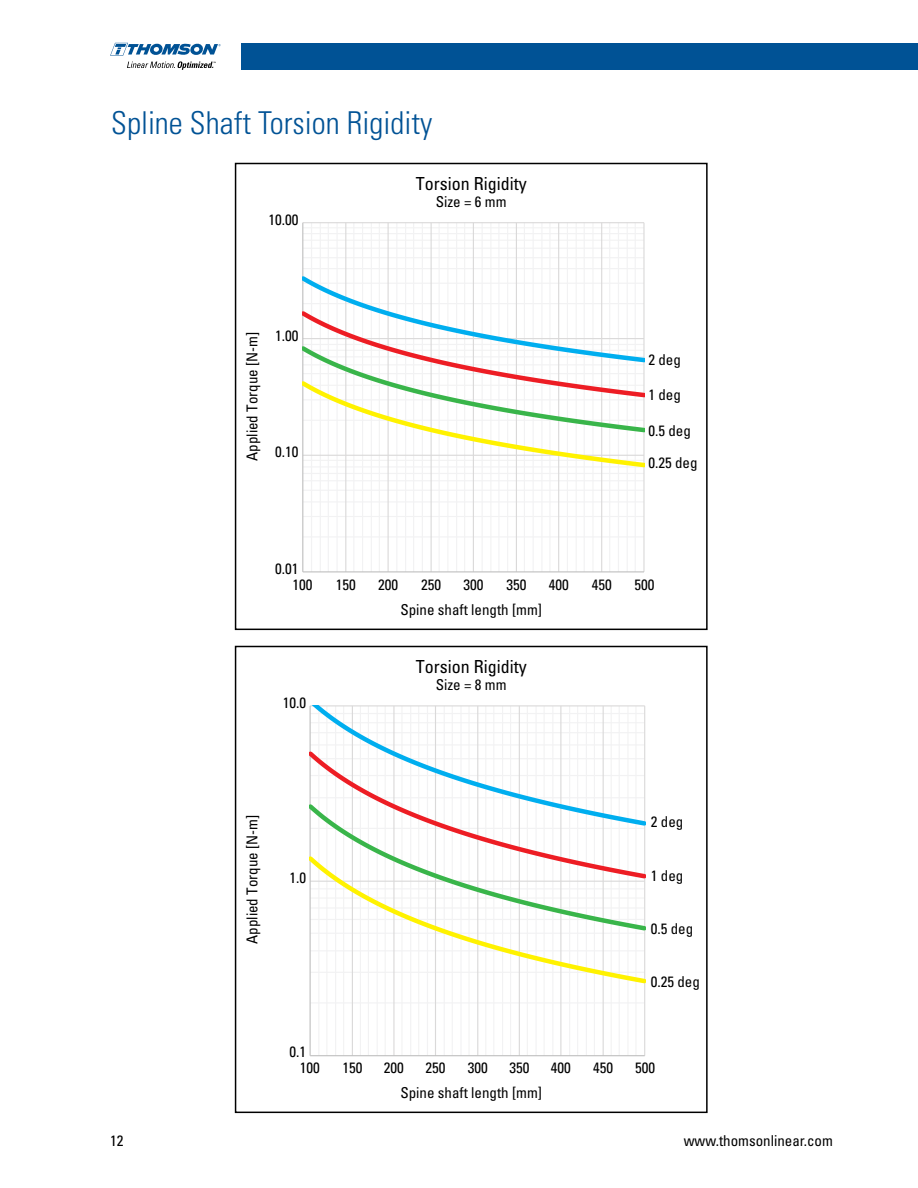
<style>
.page{position:relative;width:918px;height:1188px;background:#fff}
.page>*{position:absolute;margin:0;border:0;box-sizing:border-box;transform-origin:0 0}
.t1{font:300 condensed 31.5px "Univers LT Std";color:#005295}
.t2{font:condensed 18px "Univers LT Std";color:#000}
.t3{font:condensed 15px "Univers LT Std";color:#000}
</style>
<div class="page">
<div style="left:242px;top:43px;width:676px;height:27px;background:#005295"></div>
<svg style="left:110px;top:43px;width:111px;height:27px"></svg>
<div style="left:235px;top:646px;width:473px;height:467px;border:2px solid #000"></div>
<hr style="left:310px;top:1002px;width:335px;height:1px;background:#f2f2f3">
<hr style="left:318px;top:706px;width:1px;height:350px;background:#f2f2f3">
<hr style="left:326px;top:706px;width:1px;height:350px;background:#f2f2f3">
<hr style="left:335px;top:706px;width:1px;height:350px;background:#f2f2f3">
<hr style="left:343px;top:706px;width:1px;height:350px;background:#f2f2f3">
<hr style="left:360px;top:706px;width:1px;height:350px;background:#f2f2f3">
<hr style="left:368px;top:706px;width:1px;height:350px;background:#f2f2f3">
<hr style="left:377px;top:706px;width:1px;height:350px;background:#f2f2f3">
<hr style="left:385px;top:706px;width:1px;height:350px;background:#f2f2f3">
<hr style="left:401px;top:706px;width:2px;height:350px;background:#f2f2f3">
<hr style="left:410px;top:706px;width:1px;height:350px;background:#f2f2f3">
<hr style="left:418px;top:706px;width:1px;height:350px;background:#f2f2f3">
<hr style="left:427px;top:706px;width:1px;height:350px;background:#f2f2f3">
<hr style="left:444px;top:706px;width:1px;height:350px;background:#f2f2f3">
<hr style="left:452px;top:706px;width:1px;height:350px;background:#f2f2f3">
<hr style="left:460px;top:706px;width:2px;height:350px;background:#f2f2f3">
<hr style="left:468px;top:706px;width:2px;height:350px;background:#f2f2f3">
<hr style="left:485px;top:706px;width:1px;height:350px;background:#f2f2f3">
<hr style="left:493px;top:706px;width:1px;height:350px;background:#f2f2f3">
<hr style="left:502px;top:706px;width:1px;height:350px;background:#f2f2f3">
<hr style="left:510px;top:706px;width:1px;height:350px;background:#f2f2f3">
<hr style="left:527px;top:706px;width:1px;height:350px;background:#f2f2f3">
<hr style="left:536px;top:706px;width:1px;height:350px;background:#f2f2f3">
<hr style="left:544px;top:706px;width:1px;height:350px;background:#f2f2f3">
<hr style="left:552px;top:706px;width:1px;height:350px;background:#f2f2f3">
<hr style="left:569px;top:706px;width:1px;height:350px;background:#f2f2f3">
<hr style="left:577px;top:706px;width:1px;height:350px;background:#f2f2f3">
<hr style="left:586px;top:706px;width:1px;height:350px;background:#f2f2f3">
<hr style="left:594px;top:706px;width:1px;height:350px;background:#f2f2f3">
<hr style="left:611px;top:706px;width:1px;height:350px;background:#f2f2f3">
<hr style="left:619px;top:706px;width:1px;height:350px;background:#f2f2f3">
<hr style="left:627px;top:706px;width:2px;height:350px;background:#f2f2f3">
<hr style="left:635px;top:706px;width:2px;height:350px;background:#f2f2f3">
<hr style="left:310px;top:705px;width:335px;height:1px;background:#dad9d9">
<hr style="left:352px;top:706px;width:1px;height:350px;background:#dad9d9">
<hr style="left:393px;top:706px;width:2px;height:350px;background:#dad9d9">
<hr style="left:435px;top:706px;width:1px;height:350px;background:#dad9d9">
<hr style="left:477px;top:706px;width:1px;height:350px;background:#dad9d9">
<hr style="left:519px;top:706px;width:1px;height:350px;background:#dad9d9">
<hr style="left:560px;top:706px;width:1px;height:350px;background:#dad9d9">
<hr style="left:603px;top:706px;width:1px;height:350px;background:#dad9d9">
<hr style="left:644px;top:706px;width:1px;height:350px;background:#dad9d9">
<hr style="left:310px;top:706px;width:1px;height:350px;background:#bfbfbf">
<hr style="left:310px;top:1055px;width:335px;height:1px;background:#bfbfbf">
<svg style="left:310px;top:706px;width:334px;height:41px"></svg>
<svg style="left:310px;top:934px;width:335px;height:52px"></svg>
<svg style="left:310px;top:881px;width:335px;height:53px"></svg>
<svg style="left:310px;top:747px;width:335px;height:134px"></svg>
<div style="left:235px;top:163px;width:473px;height:467px;border:2px solid #000"></div>
<hr style="left:303px;top:536px;width:341px;height:1px;background:#f2f2f3">
<hr style="left:303px;top:516px;width:341px;height:1px;background:#f2f2f3">
<hr style="left:303px;top:501px;width:341px;height:1px;background:#f2f2f3">
<hr style="left:303px;top:490px;width:341px;height:1px;background:#f2f2f3">
<hr style="left:303px;top:480px;width:341px;height:1px;background:#f2f2f3">
<hr style="left:303px;top:473px;width:341px;height:1px;background:#f2f2f3">
<hr style="left:303px;top:268px;width:341px;height:1px;background:#f2f2f3">
<hr style="left:303px;top:257px;width:341px;height:1px;background:#f2f2f3">
<hr style="left:303px;top:248px;width:341px;height:1px;background:#f2f2f3">
<hr style="left:303px;top:240px;width:341px;height:1px;background:#f2f2f3">
<hr style="left:303px;top:233px;width:341px;height:1px;background:#f2f2f3">
<hr style="left:303px;top:227px;width:341px;height:1px;background:#f2f2f3">
<hr style="left:311px;top:223px;width:1px;height:349px;background:#f2f2f3">
<hr style="left:320px;top:223px;width:1px;height:349px;background:#f2f2f3">
<hr style="left:328px;top:223px;width:1px;height:349px;background:#f2f2f3">
<hr style="left:337px;top:223px;width:1px;height:349px;background:#f2f2f3">
<hr style="left:353px;top:223px;width:1px;height:349px;background:#f2f2f3">
<hr style="left:362px;top:223px;width:1px;height:349px;background:#f2f2f3">
<hr style="left:371px;top:223px;width:1px;height:349px;background:#f2f2f3">
<hr style="left:379px;top:223px;width:1px;height:349px;background:#f2f2f3">
<hr style="left:396px;top:223px;width:1px;height:349px;background:#f2f2f3">
<hr style="left:405px;top:223px;width:1px;height:349px;background:#f2f2f3">
<hr style="left:413px;top:223px;width:1px;height:349px;background:#f2f2f3">
<hr style="left:422px;top:223px;width:1px;height:349px;background:#f2f2f3">
<hr style="left:439px;top:223px;width:1px;height:349px;background:#f2f2f3">
<hr style="left:447px;top:223px;width:1px;height:349px;background:#f2f2f3">
<hr style="left:456px;top:223px;width:1px;height:349px;background:#f2f2f3">
<hr style="left:464px;top:223px;width:1px;height:349px;background:#f2f2f3">
<hr style="left:482px;top:223px;width:1px;height:349px;background:#f2f2f3">
<hr style="left:490px;top:223px;width:1px;height:349px;background:#f2f2f3">
<hr style="left:498px;top:223px;width:1px;height:349px;background:#f2f2f3">
<hr style="left:507px;top:223px;width:1px;height:349px;background:#f2f2f3">
<hr style="left:524px;top:223px;width:1px;height:349px;background:#f2f2f3">
<hr style="left:533px;top:223px;width:1px;height:349px;background:#f2f2f3">
<hr style="left:541px;top:223px;width:1px;height:349px;background:#f2f2f3">
<hr style="left:549px;top:223px;width:2px;height:349px;background:#f2f2f3">
<hr style="left:567px;top:223px;width:1px;height:349px;background:#f2f2f3">
<hr style="left:576px;top:223px;width:1px;height:349px;background:#f2f2f3">
<hr style="left:584px;top:223px;width:1px;height:349px;background:#f2f2f3">
<hr style="left:592px;top:223px;width:2px;height:349px;background:#f2f2f3">
<hr style="left:609px;top:223px;width:1px;height:349px;background:#f2f2f3">
<hr style="left:618px;top:223px;width:1px;height:349px;background:#f2f2f3">
<hr style="left:627px;top:223px;width:1px;height:349px;background:#f2f2f3">
<hr style="left:635px;top:223px;width:1px;height:349px;background:#f2f2f3">
<hr style="left:303px;top:222px;width:341px;height:1px;background:#dad9d9">
<hr style="left:345px;top:223px;width:1px;height:349px;background:#dad9d9">
<hr style="left:388px;top:223px;width:1px;height:349px;background:#dad9d9">
<hr style="left:431px;top:223px;width:1px;height:349px;background:#dad9d9">
<hr style="left:473px;top:223px;width:1px;height:349px;background:#dad9d9">
<hr style="left:516px;top:223px;width:1px;height:349px;background:#dad9d9">
<hr style="left:558px;top:223px;width:1px;height:349px;background:#dad9d9">
<hr style="left:601px;top:223px;width:1px;height:349px;background:#dad9d9">
<hr style="left:643px;top:223px;width:2px;height:349px;background:#dad9d9">
<hr style="left:302px;top:223px;width:1px;height:349px;background:#bfbfbf">
<hr style="left:303px;top:571px;width:341px;height:1px;background:#bfbfbf">
<svg style="left:302px;top:272px;width:342px;height:198px"></svg>
<h1 class="t1" style="left:111px;top:104px;width:323px">Spline Shaft Torsion Rigidity</h1>
<p class="t3" style="left:269px;top:210px;width:31px">10.00</p>
<p class="t2" style="left:416px;top:172px;width:112px">Torsion Rigidity</p>
<p class="t3" style="left:436px;top:192px;width:72px">Size = 6 mm</p>
<p class="t3" style="left:243px;top:461px;width:131px;rotate:-90deg">Applied Torque [N-m]</p>
<p class="t3" style="left:275px;top:326px;width:25px">1.00</p>
<p class="t3" style="left:275px;top:442px;width:25px">0.10</p>
<p class="t3" style="left:648px;top:350px;width:34px">2 deg</p>
<p class="t3" style="left:648px;top:385px;width:34px">1 deg</p>
<p class="t3" style="left:648px;top:421px;width:44px">0.5 deg</p>
<p class="t3" style="left:648px;top:453px;width:51px">0.25 deg</p>
<p class="t3" style="left:275px;top:559px;width:25px">0.01</p>
<p class="t3" style="left:292px;top:575px;width:21px">100</p>
<p class="t3" style="left:336px;top:575px;width:21px">150</p>
<p class="t3" style="left:378px;top:575px;width:21px">200</p>
<p class="t3" style="left:421px;top:575px;width:21px">250</p>
<p class="t3" style="left:463px;top:575px;width:21px">300</p>
<p class="t3" style="left:506px;top:575px;width:21px">350</p>
<p class="t3" style="left:549px;top:575px;width:21px">400</p>
<p class="t3" style="left:592px;top:575px;width:21px">450</p>
<p class="t3" style="left:634px;top:575px;width:21px">500</p>
<p class="t3" style="left:400px;top:600px;width:143px">Spine shaft length [mm]</p>
<p class="t3" style="left:283px;top:693px;width:25px">10.0</p>
<p class="t2" style="left:416px;top:655px;width:112px">Torsion Rigidity</p>
<p class="t3" style="left:436px;top:675px;width:72px">Size = 8 mm</p>
<p class="t3" style="left:243px;top:944px;width:131px;rotate:-90deg">Applied Torque [N-m]</p>
<p class="t3" style="left:290px;top:869px;width:18px">1.0</p>
<p class="t3" style="left:290px;top:1042px;width:18px">0.1</p>
<p class="t3" style="left:651px;top:812px;width:34px">2 deg</p>
<p class="t3" style="left:651px;top:866px;width:34px">1 deg</p>
<p class="t3" style="left:651px;top:919px;width:44px">0.5 deg</p>
<p class="t3" style="left:651px;top:972px;width:51px">0.25 deg</p>
<p class="t3" style="left:300px;top:1058px;width:21px">100</p>
<p class="t3" style="left:342px;top:1058px;width:21px">150</p>
<p class="t3" style="left:384px;top:1058px;width:21px">200</p>
<p class="t3" style="left:426px;top:1058px;width:21px">250</p>
<p class="t3" style="left:468px;top:1058px;width:21px">300</p>
<p class="t3" style="left:509px;top:1058px;width:21px">350</p>
<p class="t3" style="left:551px;top:1058px;width:21px">400</p>
<p class="t3" style="left:593px;top:1058px;width:21px">450</p>
<p class="t3" style="left:635px;top:1058px;width:21px">500</p>
<p class="t3" style="left:400px;top:1083px;width:143px">Spine shaft length [mm]</p>
<p class="t3" style="left:110px;top:1131px;width:15px">12</p>
<p class="t3" style="left:684px;top:1131px;width:151px">www.thomsonlinear.com</p>
</div>
